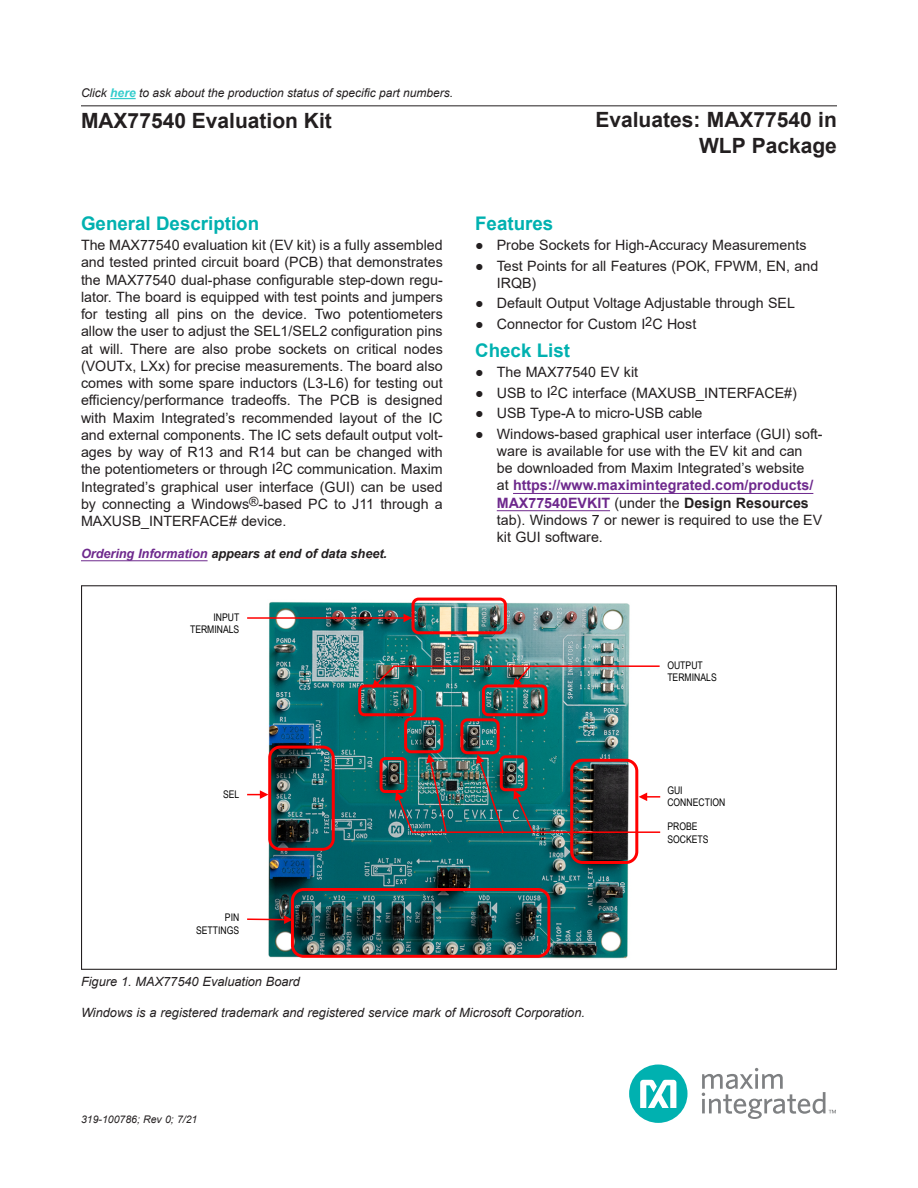
<style>
.page{position:relative;width:918px;height:1188px;background:#fff}
.page>*{position:absolute;margin:0;border:0;box-sizing:border-box;transform-origin:0 0}
.t1{font:700 21px/25.2px "Arial";color:#231f20;text-align:right}
.H1{font:700 18.75px "Arial";color:#00b1b0}
.Body_Text{font:14.25px/17.2px "Arial";color:#231f20}
.Caption{font:italic 12.75px "Arial";color:#231f20}
.Caption-2{font:italic 700 12.75px "Arial";letter-spacing:-.005em;color:#231f20}
.Caption_-_Figures{font:italic 12.75px "Arial";color:#231f20}
.TAG_LINE{font:italic 12px "Arial";color:#231f20}
.t2{font:10.5px/12.6px "Arial Narrow";letter-spacing:.005em;color:#000}
.t3{font:italic 10.5px "Arial";color:#231f20}
.s1{font-weight:700;color:#3cc}
.s2{color:#6e298d}
.s3{font-weight:700;color:#6e298d}
.s4{font-weight:700}
</style>
<div class="page">
<div style="left:629px;top:1065px;width:59px;height:58px;background:#00b1b0;border-radius:50%"></div>
<svg style="left:640px;top:1080px;width:36px;height:28px"></svg>
<svg style="left:702px;top:1068px;width:134px;height:51px"></svg>
<hr style="left:81px;top:105px;width:756px;height:1px;background:#231f20">
<hr style="left:81px;top:560px;width:127px;height:1px;background:#6e298d">
<hr style="left:513px;top:493px;width:300px;height:1px;background:#6e298d">
<hr style="left:497px;top:510px;width:113px;height:1px;background:#6e298d">
<img style="left:268px;top:599px;width:366px;height:360px">
<div style="left:412px;top:598px;width:95px;height:36px;border:3px solid #f00;border-radius:6px"></div>
<div style="left:358px;top:684px;width:58px;height:32px;border:3px solid #f00;border-radius:5px"></div>
<div style="left:482px;top:684px;width:66px;height:32px;border:3px solid #f00;border-radius:5px"></div>
<div style="left:291px;top:888px;width:259px;height:70px;border:3px solid #f00;border-radius:11px"></div>
<div style="left:570px;top:759px;width:68px;height:105px;border:3px solid #f00;border-radius:11px"></div>
<div style="left:380px;top:757px;width:27px;height:36px;border:3px solid #f00;border-radius:4px"></div>
<div style="left:500px;top:755px;width:27px;height:36px;border:3px solid #f00;border-radius:4px"></div>
<div style="left:460px;top:718px;width:40px;height:36px;border:3px solid #f00;border-radius:5px"></div>
<div style="left:404px;top:717px;width:39px;height:36px;border:3px solid #f00;border-radius:5px"></div>
<div style="left:268px;top:746px;width:67px;height:105px;border:3px solid #f00;border-radius:11px"></div>
<hr style="left:247px;top:617px;width:158px;height:2px;background:#f00">
<svg style="left:404px;top:614px;width:8px;height:8px"></svg>
<svg style="left:247px;top:790px;width:21px;height:9px"></svg>
<svg style="left:247px;top:915px;width:46px;height:9px"></svg>
<svg style="left:639px;top:793px;width:21px;height:8px"></svg>
<hr style="left:412px;top:831px;width:248px;height:2px;background:#f00">
<svg style="left:395px;top:792px;width:19px;height:42px"></svg>
<img style="left:426px;top:754px;width:22px;height:80px">
<svg style="left:476px;top:754px;width:29px;height:81px;background:#386667"></svg>
<svg style="left:513px;top:790px;width:22px;height:44px"></svg>
<hr style="left:394px;top:665px;width:266px;height:2px;background:#f00">
<svg style="left:372px;top:664px;width:25px;height:25px"></svg>
<svg style="left:513px;top:664px;width:20px;height:23px"></svg>
<svg style="left:110px;top:98px;width:26px;height:1px"></svg>
<p class="TAG_LINE" style="left:81px;top:85px;width:374px">Click <span class="s1">here</span> to ask about the production status of specific part numbers.</p>
<h1 class="t1" style="left:81px;top:109px;width:252px">MAX77540 Evaluation Kit</h1>
<p class="H1" style="left:81px;top:210px;width:180px">General Description</p>
<p class="Body_Text" style="left:81px;top:236px;width:363px;text-align:justify">The MAX77540 evaluation kit (EV kit) is a fully assembled and tested printed circuit board (PCB) that demonstrates the MAX77540 dual-phase configurable step-down regu&shy;lator. The board is equipped with test points and jumpers for testing all pins on the device. Two potentiometers allow the user to adjust the SEL1/SEL2 configuration pins at will. There are also probe sockets on critical nodes (VOUTx, LXx) for precise measurements. The board also comes with some spare inductors (L3-L6) for testing out efficiency/performance tradeoffs. The PCB is designed with Maxim Integrated’s recommended layout of the IC and external components. The IC sets default output volt&shy;ages by way of R13 and R14 but can be changed with the potentiometers or through I<sup>2</sup>C communication. Maxim Integrated’s graphical user interface (GUI) can be used by connecting a Windows<sup>®</sup>-based PC to J11 through a MAXUSB_INTERFACE# device.</p>
<p class="Caption-2" style="left:81px;top:545px;width:308px"><span class="s2">Ordering Information</span> appears at end of data sheet.</p>
<p class="t2" style="left:190px;top:610px;width:51px;text-align:right">INPUT<br>TERMINALS</p>
<h1 class="t1" style="left:595px;top:108px;width:243px">Evaluates: MAX77540 in<br>WLP Package</h1>
<p class="H1" style="left:475px;top:210px;width:80px">Features</p>
<p class="Body_Text" style="left:475px;top:236px;width:333px">● Probe Sockets for High-Accuracy Measurements</p>
<p class="Body_Text" style="left:497px;top:257px;width:323px;text-indent:-22px">● Test Points for all Features (POK, FPWM, EN, and<br>IRQB)</p>
<p class="Body_Text" style="left:475px;top:295px;width:321px">● Default Output Voltage Adjustable through SEL</p>
<p class="Body_Text" style="left:475px;top:315px;width:223px">● Connector for Custom I<sup>2</sup>C Host</p>
<p class="H1" style="left:475px;top:337px;width:96px">Check List</p>
<p class="Body_Text" style="left:475px;top:364px;width:164px">● The MAX77540 EV kit</p>
<p class="Body_Text" style="left:475px;top:384px;width:323px">● USB to I<sup>2</sup>C interface (MAXUSB_INTERFACE#)</p>
<p class="Body_Text" style="left:475px;top:405px;width:229px">● USB Type-A to micro-USB cable</p>
<p class="Body_Text" style="left:497px;top:425px;width:327px;text-indent:-22px">● Windows-based graphical user interface (GUI) soft&shy;ware is available for use with the EV kit and can<br>be downloaded from Maxim Integrated’s website<br>at <span class="s3">https://www.maximintegrated.com/products/ MAX77540EVKIT</span> (under the <span class="s4">Design Resources </span>tab). Windows 7 or newer is required to use the EV kit GUI software.</p>
<p class="t2" style="left:667px;top:658px;width:51px">OUTPUT<br>TERMINALS</p>
<p class="t2" style="left:223px;top:788px;width:18px">SEL</p>
<p class="t2" style="left:196px;top:911px;width:45px;text-align:right">PIN<br>SETTINGS</p>
<p class="t2" style="left:667px;top:784px;width:60px">GUI<br>CONNECTION</p>
<p class="t2" style="left:667px;top:820px;width:43px">PROBE<br>SOCKETS</p>
<p class="Caption_-_Figures" style="left:81px;top:973px;width:220px">Figure 1. MAX77540 Evaluation Board</p>
<p class="Caption" style="left:81px;top:1005px;width:506px">Windows is a registered trademark and registered service mark of Microsoft Corporation.</p>
<p class="t3" style="left:81px;top:1113px;width:118px">319-100786; Rev 0; 7/21</p>
</div>
